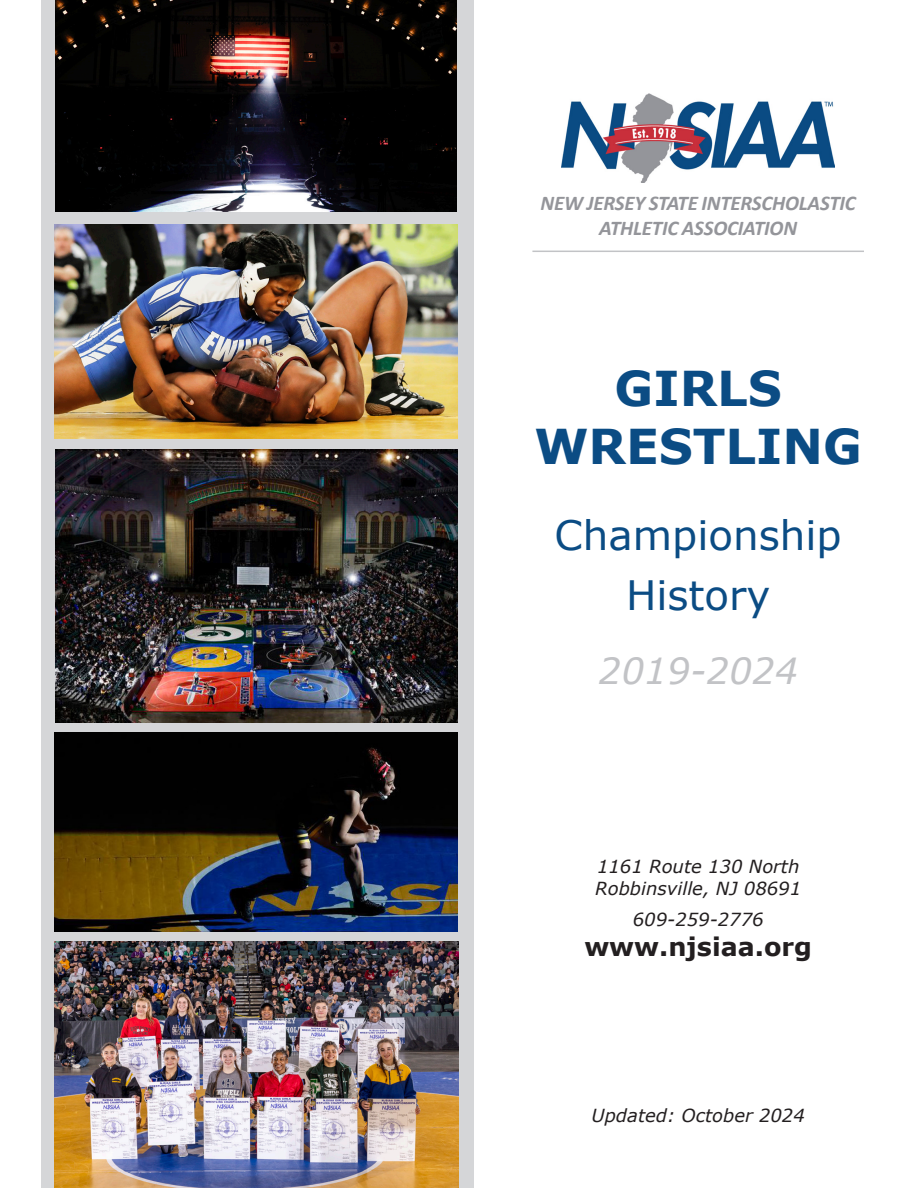
<style>
.page{position:relative;width:918px;height:1188px;background:#fff}
.page>*{position:absolute;margin:0;border:0;box-sizing:border-box;transform-origin:0 0}
.t1{font:700 48px "Verdana";color:#0b4c84}
.t2{font:40.5px "Verdana";color:#0b4c84}
.t3{font:italic 36px "Verdana";color:#c2c3c6}
.t4{font:700 25.5px "Verdana";color:#231f20}
.t5{font:italic 700 21px "Calibri";letter-spacing:-.01em;color:#94959a}
.t6{font:italic 18px "Verdana";color:#231f20}
</style>
<div class="page">
<div style="left:41px;top:0;width:433px;height:1188px;background:#d5d6d8"></div>
<hr style="left:532px;top:251px;width:332px;height:1px;background:#c2c3c6">
<img style="left:562px;top:94px;width:273px;height:89px">
<img style="left:55px;top:0;width:402px;height:212px">
<img style="left:55px;top:942px;width:404px;height:246px">
<img style="left:54px;top:732px;width:404px;height:200px">
<img style="left:56px;top:449px;width:402px;height:274px">
<img style="left:54px;top:225px;width:404px;height:213px">
<p class="t5" style="left:541px;top:188px;width:317px">NEW JERSEY STATE INTERSCHOLASTIC</p>
<p class="t5" style="left:599px;top:213px;width:199px">ATHLETIC ASSOCIATION</p>
<p class="t1" style="left:615px;top:355px;width:169px">GIRLS</p>
<p class="t1" style="left:534px;top:412px;width:329px">WRESTLING</p>
<p class="t2" style="left:555px;top:508px;width:289px">Championship</p>
<p class="t2" style="left:626px;top:568px;width:146px">History</p>
<p class="t3" style="left:598px;top:646px;width:201px">2019-2024</p>
<p class="t6" style="left:597px;top:855px;width:204px">1161 Route 130 North</p>
<p class="t6" style="left:595px;top:876px;width:207px">Robbinsville, NJ 08691</p>
<p class="t6" style="left:633px;top:907px;width:132px">609-259-2776</p>
<p class="t4" style="left:584px;top:929px;width:229px">www.njsiaa.org</p>
<p class="t6" style="left:592px;top:1103px;width:215px">Updated: October 2024</p>
</div>
